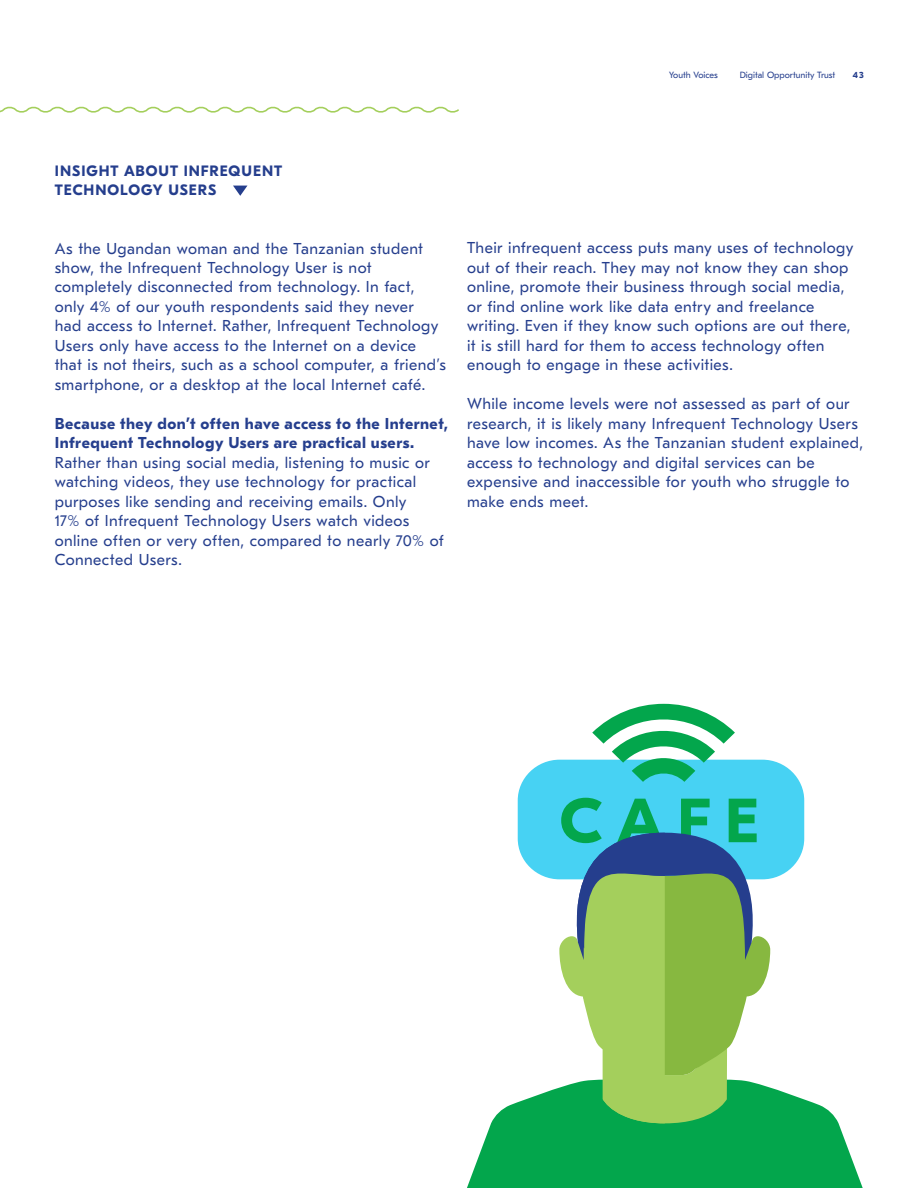
<style>
.page{position:relative;width:918px;height:1188px;background:#fff}
.page>*{position:absolute;margin:0;border:0;box-sizing:border-box;transform-origin:0 0}
.t1{font:15.75px/19.5px "GT Eesti Pro Text";letter-spacing:.025em;color:#253e8d}
.t2{font:700 15.75px/19.5px "GT Eesti Pro Text";letter-spacing:.03em;color:#253e8d}
.t3{font:700 15px/19.5px "GT Eesti Pro Display";letter-spacing:.065em;color:#253e8d}
.t4{font:9px "GT Eesti Pro Text";color:#253e8d}
.t5{font:700 9px "GT Eesti Pro Text";color:#253e8d}
</style>
<div class="page">
<svg style="left:233px;top:186px;width:14px;height:10px"></svg>
<svg style="left:467px;top:1084px;width:396px;height:104px;fill:#03a64c"></svg>
<div style="left:518px;top:760px;width:286px;height:119px;background:#47d2f3;border-radius:41px"></div>
<svg style="left:758px;top:878px;width:12px;height:113px"></svg>
<svg style="left:559px;top:798px;width:199px;height:325px"></svg>
<svg style="left:592px;top:704px;width:143px;height:78px"></svg>
<svg style="left:0;top:106px;width:459px;height:7px"></svg>
<p class="t4" style="left:669px;top:70px;width:50px">Youth Voices</p>
<p class="t4" style="left:740px;top:70px;width:97px">Digital Opportunity Trust</p>
<p class="t5" style="left:853px;top:70px;width:13px">43</p>
<p class="t3" style="left:55px;top:161px;width:229px">INSIGHT ABOUT INFREQUENT<br>TECHNOLOGY USERS</p>
<p class="t1" style="left:55px;top:239px;width:393px">As the Ugandan woman and the Tanzanian student show, the Infrequent Technology User is not completely disconnected from technology. In fact, only 4% of our youth respondents said they never<br>had access to Internet. Rather, Infrequent Technology Users only have access to the Internet on a device that is not theirs, such as a school computer, a friend’s smartphone, or a desktop at the local Internet café.</p>
<p class="t2" style="left:55px;top:414px;width:395px">Because they don’t often have access to the Internet,<br>Infrequent Technology Users are practical users.</p>
<p class="t1" style="left:55px;top:453px;width:391px">Rather than using social media, listening to music or watching videos, they use technology for practical purposes like sending and receiving emails. Only<br>17% of Infrequent Technology Users watch videos online often or very often, compared to nearly 70% of Connected Users.</p>
<p class="t1" style="left:467px;top:239px;width:388px">Their infrequent access puts many uses of technology out of their reach. They may not know they can shop online, promote their business through social media, or find online work like data entry and freelance writing. Even if they know such options are out there, it is still hard for them to access technology often enough to engage in these activities.</p>
<p class="t1" style="left:467px;top:395px;width:398px">While income levels were not assessed as part of our research, it is likely many Infrequent Technology Users have low incomes. As the Tanzanian student explained, access to technology and digital services can be expensive and inaccessible for youth who struggle to make ends meet.</p>
</div>
